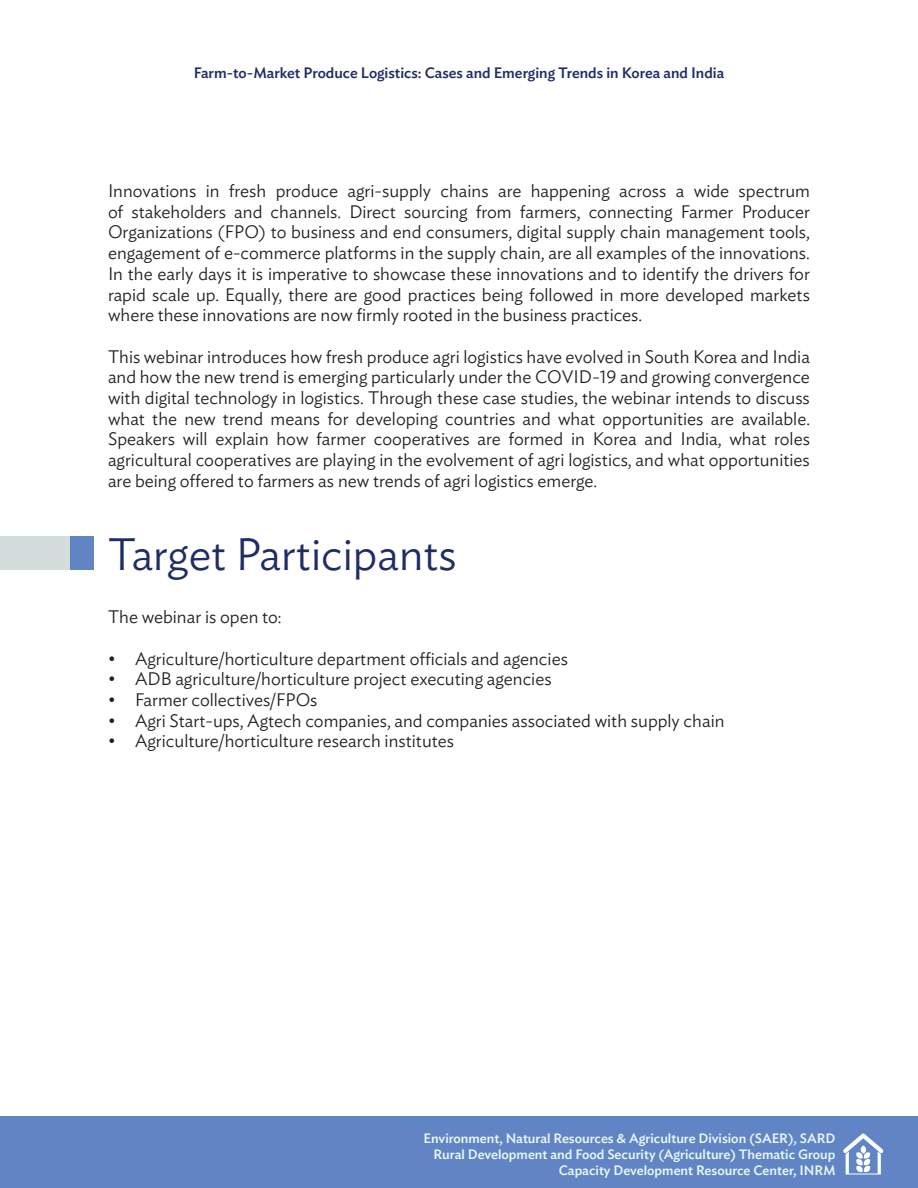
<style>
.page{position:relative;width:918px;height:1188px;background:#fff}
.page>*{position:absolute;margin:0;border:0;box-sizing:border-box;transform-origin:0 0}
.t1{font:300 45px "Ideal Sans";color:#202d65}
.t2{font:300 18px/20.7px "Ideal Sans";color:#231f20;text-align:justify}
.t3{font:500 15px "Ideal Sans";color:#202d65}
.t4{font:500 13.5px/16.2px "Ideal Sans";color:#ebf7fa;text-align:right}
</style>
<div class="page">
<div style="left:0;top:1116px;width:918px;height:72px;background:#6185c4"></div>
<svg style="left:843px;top:1133px;width:40px;height:42px"></svg>
<div style="left:0;top:536px;width:88px;height:34px;background:#d3dedc"></div>
<div style="left:70px;top:536px;width:24px;height:34px;background:#6185c4"></div>
<p class="t3" style="left:194px;top:61px;width:532px">Farm-to-Market Produce Logistics: Cases and Emerging Trends in Korea and India</p>
<p class="t2" style="left:108px;top:179px;width:704px">Innovations in fresh produce agri-supply chains are happening across a wide spectrum of stakeholders and channels. Direct sourcing from farmers, connecting Farmer Producer Organizations (FPO) to business and end consumers, digital supply chain management tools, engagement of e-commerce platforms in the supply chain, are all examples of the innovations.<br>In the early days it is imperative to showcase these innovations and to identify the drivers for rapid scale up. Equally, there are good practices being followed in more developed markets where these innovations are now firmly rooted in the business practices.</p>
<p class="t2" style="left:108px;top:345px;width:704px">This webinar introduces how fresh produce agri logistics have evolved in South Korea and India and how the new trend is emerging particularly under the COVID-19 and growing convergence with digital technology in logistics. Through these case studies, the webinar intends to discuss what the new trend means for developing countries and what opportunities are available.<br>Speakers will explain how farmer cooperatives are formed in Korea and India, what roles agricultural cooperatives are playing in the evolvement of agri logistics, and what opportunities are being offered to farmers as new trends of agri logistics emerge.</p>
<h1 class="t1" style="left:108px;top:520px;width:350px">Target Participants</h1>
<p class="t2" style="left:108px;top:605px;width:175px">The webinar is open to:</p>
<p class="t2" style="left:108px;top:646px;width:461px">• Agriculture/horticulture department officials and agencies</p>
<p class="t2" style="left:108px;top:667px;width:445px">• ADB agriculture/horticulture project executing agencies</p>
<p class="t2" style="left:108px;top:688px;width:211px">• Farmer collectives/FPOs</p>
<p class="t2" style="left:108px;top:709px;width:618px">• Agri Start-ups, Agtech companies, and companies associated with supply chain</p>
<p class="t2" style="left:108px;top:729px;width:348px">• Agriculture/horticulture research institutes</p>
<p class="t4" style="left:423px;top:1129px;width:414px">Environment, Natural Resources &amp; Agriculture Division (SAER), SARD<br>Rural Development and Food Security (Agriculture) Thematic Group<br>Capacity Development Resource Center, INRM</p>
</div>
